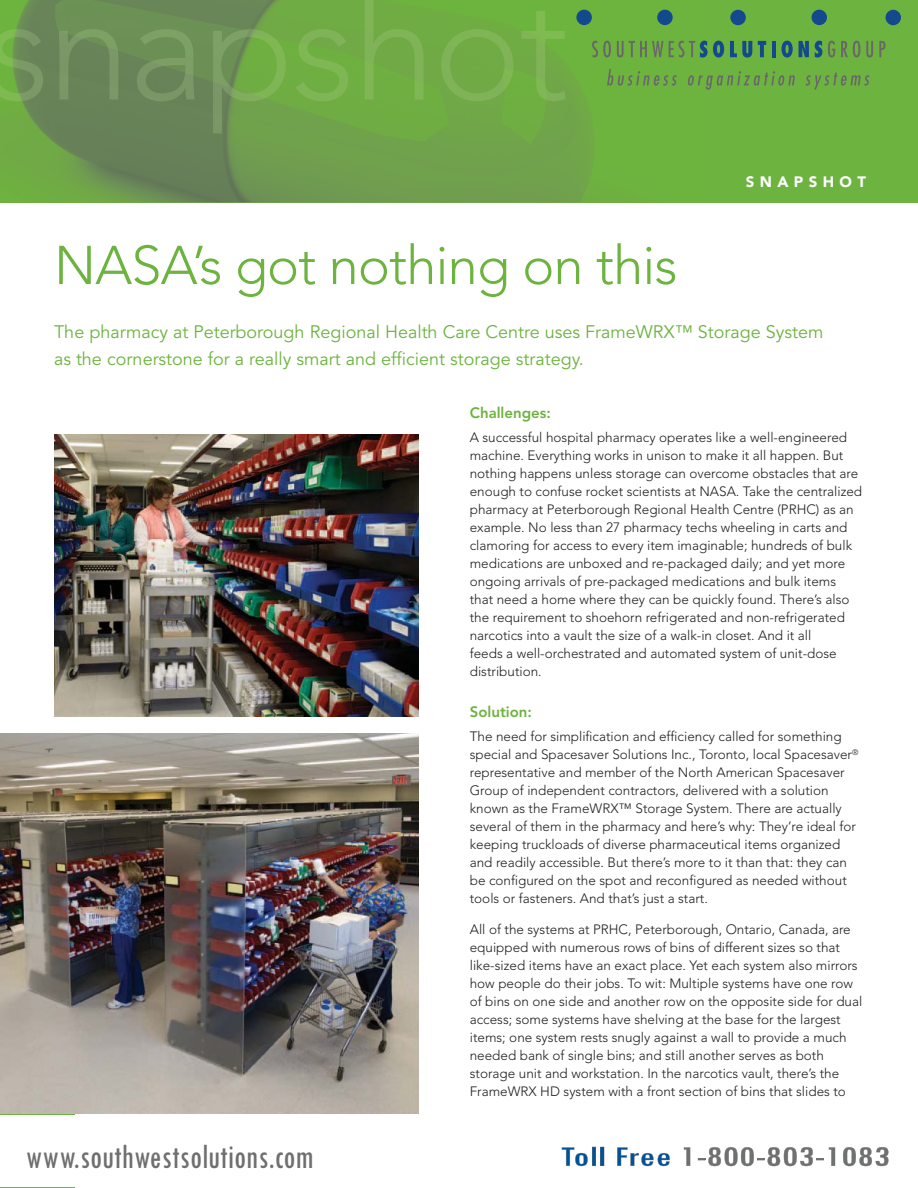
<style>
.page{position:relative;width:918px;height:1188px;background:#fff}
.page>*{position:absolute;margin:0;border:0;box-sizing:border-box;transform-origin:0 0}
.t1{font:300 54px "Avenir";letter-spacing:-.015em;color:#6db33f}
.t2{font:condensed 36px "Tw Cen";color:#6f6f6f;scale:.92 1}
.t3{font:18px/27px "Avenir";color:#6db33f}
.t4{font:800 15px "Avenir";color:#6db33f}
.t5{font:900 15px "Avenir";letter-spacing:.36em;color:#fff}
.t6{font:300 13.5px/18px "Avenir";color:#231f20}
.t7{font:500 12px "Avenir";letter-spacing:.96em;color:#231f20}
</style>
<div class="page">
<div style="left:0;top:1114px;width:75px;height:74px;background:#6db33f"></div>
<div style="left:0;top:0;width:918px;height:202px;background:#6db33f"></div>
<img style="left:42px;top:9px;width:664px;height:193px">
<img style="left:0;top:733px;width:419px;height:381px">
<img style="left:0;top:0;width:566px;height:133px">
<img style="left:54px;top:434px;width:364px;height:283px">
<svg style="left:607px;top:69px;width:70px;height:17px"></svg>
<svg style="left:688px;top:71px;width:107px;height:19px"></svg>
<svg style="left:806px;top:73px;width:63px;height:17px"></svg>
<svg style="left:592px;top:41px;width:19px;height:16px"></svg>
<svg style="left:617px;top:41px;width:107px;height:17px"></svg>
<svg style="left:730px;top:41px;width:22px;height:17px"></svg>
<svg style="left:758px;top:41px;width:8px;height:16px"></svg>
<hr style="left:772px;top:41px;width:4px;height:16px;background:#134a8d">
<svg style="left:781px;top:41px;width:12px;height:17px"></svg>
<svg style="left:799px;top:41px;width:10px;height:16px"></svg>
<svg style="left:815px;top:41px;width:7px;height:17px"></svg>
<svg style="left:828px;top:41px;width:32px;height:16px"></svg>
<svg style="left:866px;top:41px;width:7px;height:16px"></svg>
<svg style="left:879px;top:41px;width:7px;height:16px"></svg>
<div style="left:886px;top:10px;width:15px;height:15px;background:#134a8d;border-radius:50%"></div>
<div style="left:576px;top:10px;width:16px;height:15px;background:#134a8d;border-radius:50%"></div>
<div style="left:730px;top:10px;width:16px;height:15px;background:#134a8d;border-radius:50%"></div>
<div style="left:657px;top:10px;width:16px;height:15px;background:#134a8d;border-radius:50%"></div>
<div style="left:812px;top:10px;width:15px;height:15px;background:#134a8d;border-radius:50%"></div>
<div style="left:0;top:1115px;width:916px;height:72px;background:#fff"></div>
<svg style="left:562px;top:1147px;width:42px;height:19px"></svg>
<svg style="left:617px;top:1147px;width:53px;height:19px"></svg>
<svg style="left:684px;top:1147px;width:6px;height:19px"></svg>
<svg style="left:698px;top:1147px;width:137px;height:19px"></svg>
<svg style="left:843px;top:1147px;width:45px;height:19px"></svg>
<p class="t5" style="left:746px;top:176px;width:122px">SNAPSHOT</p>
<h1 class="t1" style="left:54px;top:243px;width:625px">NASA’s got nothing on this</h1>
<h3 class="t3" style="left:54px;top:320px;width:771px">The pharmacy at Peterborough Regional Health Care Centre uses FrameWRX™ Storage System as the cornerstone for a really smart and efficient storage strategy.</h3>
<h2 class="t2" style="left:25px;top:1135px;width:315px">www.southwestsolutions.com</h2>
<p class="t7" style="left:104px;top:1148px;width:114px">Storage</p>
<p class="t7" style="left:243px;top:1148px;width:103px">Solved<sup>®</sup></p>
<p class="t4" style="left:470px;top:407px;width:83px">Challenges:</p>
<p class="t6" style="left:470px;top:430px;width:394px">A successful hospital pharmacy operates like a well-engineered machine. Everything works in unison to make it all happen. But nothing happens unless storage can overcome obstacles that are enough to confuse rocket scientists at NASA. Take the centralized pharmacy at Peterborough Regional Health Centre (PRHC) as an example. No less than 27 pharmacy techs wheeling in carts and clamoring for access to every item imaginable; hundreds of bulk medications are unboxed and re-packaged daily; and yet more ongoing arrivals of pre-packaged medications and bulk items that need a home where they can be quickly found. There’s also the requirement to shoehorn refrigerated and non-refrigerated narcotics into a vault the size of a walk-in closet. And it all<br>feeds a well-orchestrated and automated system of unit-dose distribution.</p>
<p class="t4" style="left:470px;top:705px;width:64px">Solution:</p>
<p class="t6" style="left:470px;top:729px;width:390px">The need for simplification and efficiency called for something special and Spacesaver Solutions Inc., Toronto, local Spacesaver<sup>® </sup>representative and member of the North American Spacesaver Group of independent contractors, delivered with a solution known as the FrameWRX™ Storage System. There are actually several of them in the pharmacy and here’s why: They’re ideal for keeping truckloads of diverse pharmaceutical items organized and readily accessible. But there’s more to it than that: they can be configured on the spot and reconfigured as needed without tools or fasteners. And that’s just a start.</p>
<p class="t6" style="left:470px;top:922px;width:394px">All of the systems at PRHC, Peterborough, Ontario, Canada, are equipped with numerous rows of bins of different sizes so that like-sized items have an exact place. Yet each system also mirrors how people do their jobs. To wit: Multiple systems have one row of bins on one side and another row on the opposite side for dual access; some systems have shelving at the base for the largest items; one system rests snugly against a wall to provide a much needed bank of single bins; and still another serves as both storage unit and workstation. In the narcotics vault, there’s the FrameWRX HD system with a front section of bins that slides to</p>
</div>
